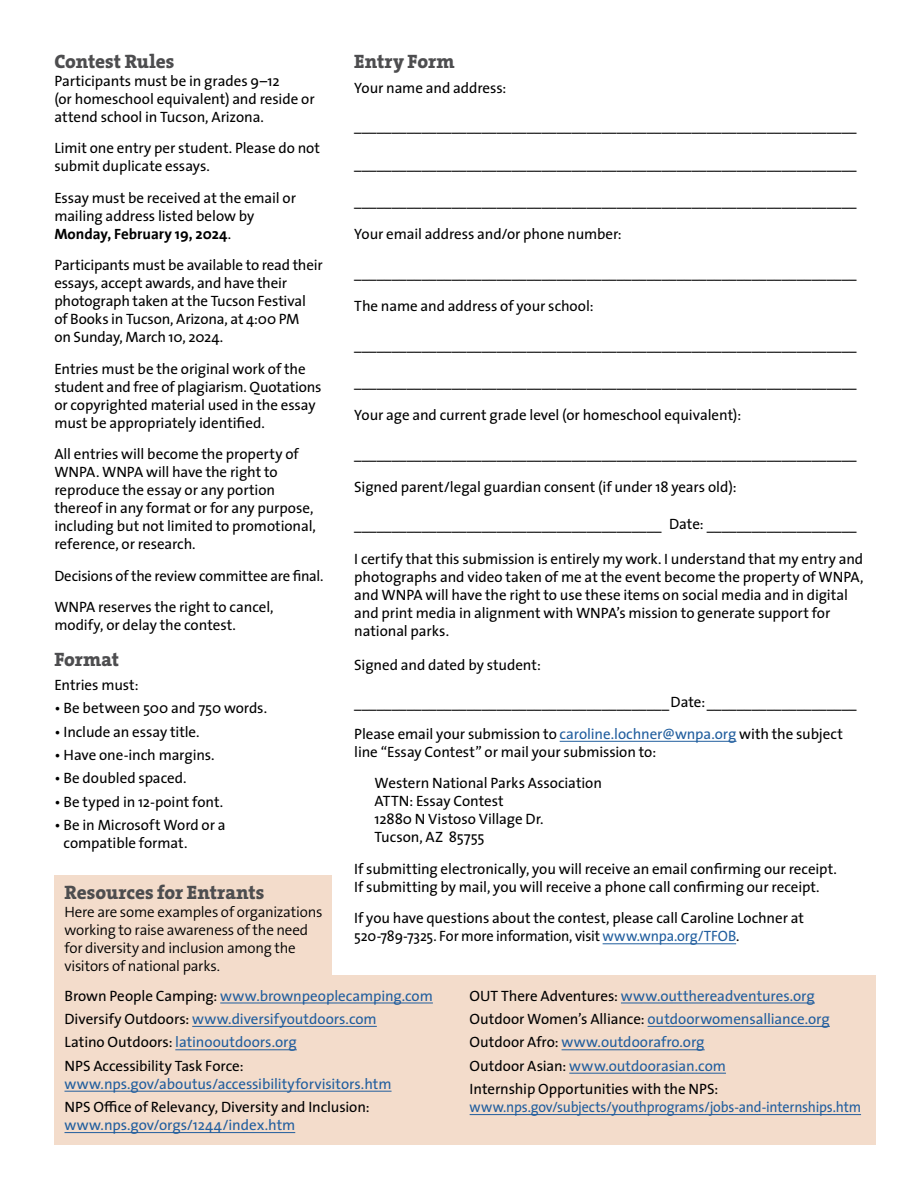
<style>
.page{position:relative;width:918px;height:1188px;background:#fff}
.page>*{position:absolute;margin:0;border:0;box-sizing:border-box;transform-origin:0 0}
.t1{font:800 19.5px "The Serif B W8";color:#4d4d4f}
.t2{font:15px/18px "The Sans";letter-spacing:-.005em;color:#000}
.t3{font:300 15px/18px "The Sans B W4";letter-spacing:-.015em;color:#000}
.t4{font:15px "The Sans";letter-spacing:-.01em;color:#215e9e}
.t5{font:15px "The Sans";letter-spacing:-.01em;color:#215e9e;scale:.94 1}
.s1{font-weight:700}
.s2{color:#215e9e}
</style>
<div class="page">
<hr style="left:560px;top:741px;width:177px;height:1px;background:#215e9e">
<hr style="left:603px;top:944px;width:133px;height:1px;background:#215e9e">
<div style="left:54px;top:975px;width:822px;height:170px;background:#f3dccb"></div>
<div style="left:54px;top:875px;width:278px;height:153px;background:#f3dccb"></div>
<hr style="left:220px;top:1003px;width:213px;height:1px;background:#215e9e">
<hr style="left:192px;top:1026px;width:185px;height:1px;background:#215e9e">
<hr style="left:175px;top:1050px;width:122px;height:1px;background:#215e9e">
<hr style="left:64px;top:1091px;width:328px;height:1px;background:#215e9e">
<hr style="left:64px;top:1132px;width:231px;height:1px;background:#215e9e">
<hr style="left:621px;top:1003px;width:194px;height:1px;background:#215e9e">
<hr style="left:648px;top:1026px;width:182px;height:1px;background:#215e9e">
<hr style="left:562px;top:1050px;width:143px;height:1px;background:#215e9e">
<hr style="left:569px;top:1073px;width:157px;height:1px;background:#215e9e">
<hr style="left:470px;top:1114px;width:391px;height:1px;background:#215e9e">
<h1 class="t1" style="left:54px;top:48px;width:121px">Contest Rules</h1>
<p class="t2" style="left:54px;top:71px;width:262px">Participants must be in grades 9–12<br>(or homeschool equivalent) and reside or attend school in Tucson, Arizona.</p>
<p class="t2" style="left:54px;top:139px;width:267px">Limit one entry per student. Please do not submit duplicate essays.</p>
<p class="t2" style="left:54px;top:188px;width:243px">Essay must be received at the email or mailing address listed below by<br><span class="s1">Monday, February 19, 2024</span>.</p>
<p class="t2" style="left:54px;top:256px;width:270px">Participants must be available to read their essays, accept awards, and have their photograph taken at the Tucson Festival of Books in Tucson, Arizona, at 4:00 PM<br>on Sunday, March 10, 2024.</p>
<p class="t2" style="left:54px;top:359px;width:269px">Entries must be the original work of the student and free of plagiarism. Quotations or copyrighted material used in the essay must be appropriately identified.</p>
<p class="t2" style="left:54px;top:445px;width:263px">All entries will become the property of WNPA. WNPA will have the right to reproduce the essay or any portion thereof in any format or for any purpose, including but not limited to promotional, reference, or research.</p>
<p class="t2" style="left:54px;top:560px;width:271px;line-height:31.5px">Decisions of the review committee are final.<br>WNPA reserves the right to cancel,</p>
<p class="t2" style="left:54px;top:616px;width:183px">modify, or delay the contest.</p>
<h1 class="t1" style="left:54px;top:647px;width:66px">Format</h1>
<p class="t2" style="left:54px;top:675px;width:86px">Entries must:</p>
<p class="t2" style="left:54px;top:699px;width:214px">• Be between 500 and 750 words.</p>
<p class="t2" style="left:54px;top:722px;width:147px">• Include an essay title.</p>
<p class="t2" style="left:54px;top:746px;width:162px">• Have one-inch margins.</p>
<p class="t2" style="left:54px;top:769px;width:134px">• Be doubled spaced.</p>
<p class="t2" style="left:54px;top:792px;width:170px">• Be typed in 12-point font.</p>
<p class="t2" style="left:64px;top:816px;width:164px;text-indent:-9px">• Be in Microsoft Word or a compatible format.</p>
<h1 class="t1" style="left:354px;top:48px;width:102px">Entry Form</h1>
<p class="t2" style="left:354px;top:78px;width:154px">Your name and address:</p>
<p class="t2" style="left:354px;top:116px;width:504px">___________________________________________________________________</p>
<p class="t2" style="left:354px;top:153px;width:504px">___________________________________________________________________</p>
<p class="t2" style="left:354px;top:191px;width:504px">___________________________________________________________________</p>
<p class="t2" style="left:354px;top:225px;width:269px">Your email address and/or phone number:</p>
<p class="t2" style="left:354px;top:262px;width:504px">___________________________________________________________________</p>
<p class="t2" style="left:354px;top:297px;width:241px">The name and address of your school:</p>
<p class="t2" style="left:354px;top:334px;width:504px">___________________________________________________________________</p>
<p class="t2" style="left:354px;top:372px;width:504px">___________________________________________________________________</p>
<p class="t2" style="left:354px;top:406px;width:388px">Your age and current grade level (or homeschool equivalent):</p>
<p class="t2" style="left:354px;top:443px;width:504px">___________________________________________________________________</p>
<p class="t2" style="left:354px;top:477px;width:384px">Signed parent/legal guardian consent (if under 18 years old):</p>
<p class="t2" style="left:354px;top:515px;width:504px">_________________________________________ Date: ____________________</p>
<p class="t2" style="left:354px;top:549px;width:511px">I certify that this submission is entirely my work. I understand that my entry and photographs and video taken of me at the event become the property of WNPA, and WNPA will have the right to use these items on social media and in digital and print media in alignment with WNPA’s mission to generate support for national parks.</p>
<p class="t2" style="left:354px;top:655px;width:188px">Signed and dated by student:</p>
<p class="t2" style="left:354px;top:686px;width:504px;line-height:31.5px">__________________________________________Date:____________________<br>Please email your submission to <span class="s2">caroline.lochner@wnpa.org</span> with the subject</p>
<p class="t2" style="left:375px;top:736px;width:283px;line-height:31.5px;text-indent:-20px">line “Essay Contest” or mail your submission to:<br>Western National Parks Association</p>
<p class="t2" style="left:375px;top:792px;width:171px">ATTN: Essay Contest<br>12880 N Vistoso Village Dr.<br>Tucson, AZ 85755</p>
<p class="t2" style="left:354px;top:859px;width:484px">If submitting electronically, you will receive an email confirming our receipt.<br>If submitting by mail, you will receive a phone call confirming our receipt.</p>
<p class="t2" style="left:354px;top:909px;width:451px">If you have questions about the contest, please call Caroline Lochner at<br>520-789-7325. For more information, visit <span class="s2">www.wnpa.org/TFOB</span>.</p>
<h1 class="t1" style="left:64px;top:880px;width:201px">Resources for Entrants</h1>
<p class="t3" style="left:64px;top:903px;width:259px">Here are some examples of organizations working to raise awareness of the need for diversity and inclusion among the visitors of national parks.</p>
<p class="t2" style="left:64px;top:983px;width:370px;line-height:23.4px">Brown People Camping: <span class="s2">www.brownpeoplecamping.com </span>Diversify Outdoors: <span class="s2">www.diversifyoutdoors.com<br></span>Latino Outdoors: <span class="s2">latinooutdoors.org<br></span>NPS Accessibility Task Force:</p>
<p class="t4" style="left:64px;top:1071px;width:329px">www.nps.gov/aboutus/accessibilityforvisitors.htm</p>
<p class="t2" style="left:64px;top:1098px;width:307px">NPS Office of Relevancy, Diversity and Inclusion:</p>
<p class="t4" style="left:64px;top:1113px;width:232px">www.nps.gov/orgs/1244/index.htm</p>
<p class="t2" style="left:470px;top:983px;width:362px;line-height:23.4px">OUT There Adventures: <span class="s2">www.outthereadventures.org </span>Outdoor Women’s Alliance: <span class="s2">outdoorwomensalliance.org </span>Outdoor Afro: <span class="s2">www.outdoorafro.org<br></span>Outdoor Asian: <span class="s2">www.outdoorasian.com<br></span>Internship Opportunities with the NPS:</p>
<p class="t5" style="left:470px;top:1095px;width:418px">www.nps.gov/subjects/youthprograms/jobs-and-internships.htm</p>
</div>
